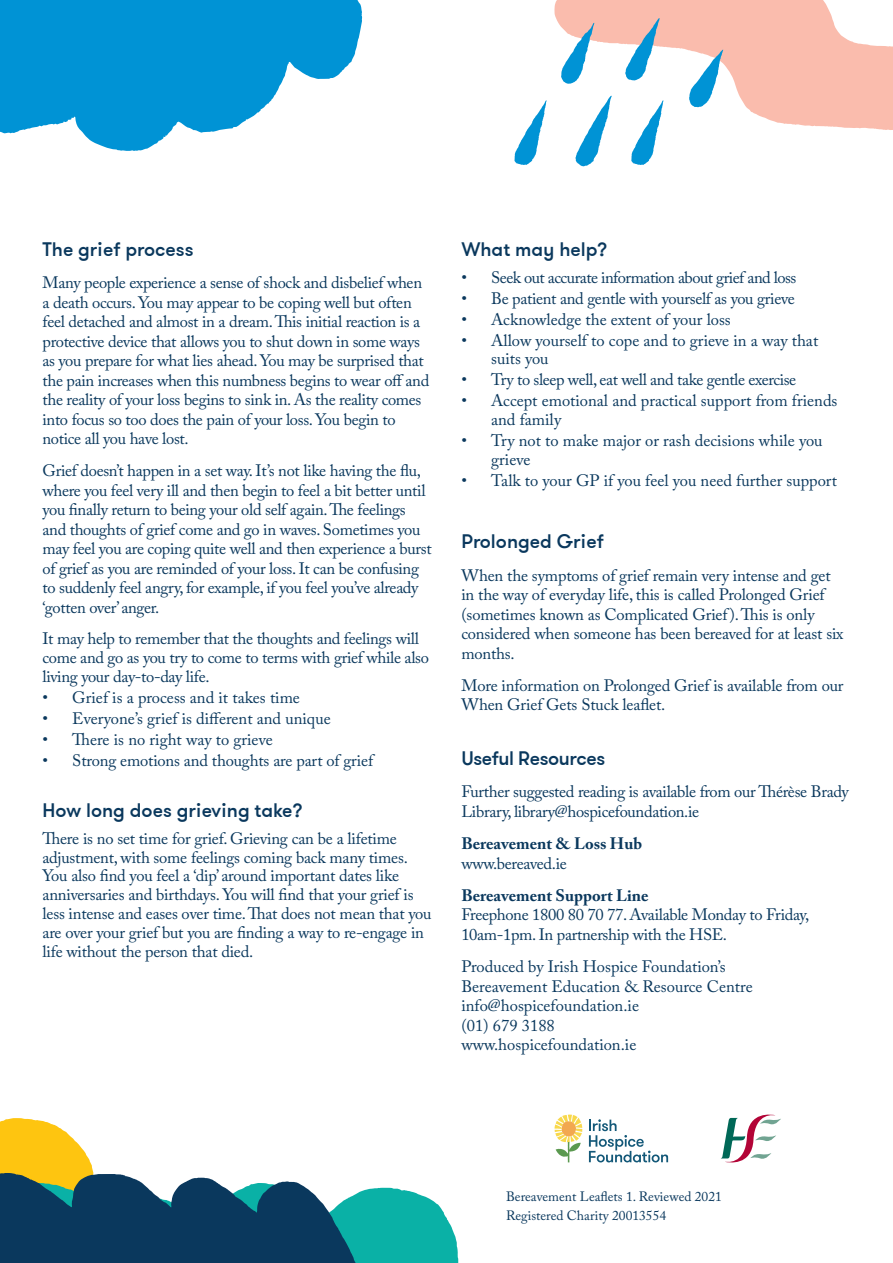
<style>
.page{position:relative;width:893px;height:1263px;background:#fff}
.page>*{position:absolute;margin:0;border:0;box-sizing:border-box;transform-origin:0 0}
.t1{font:500 19.5px "GT Walsheim";color:#0a385d}
.t2{font:500 19.5px "GT Walsheim";letter-spacing:-.02em;color:#0a385d}
.t3{font:16.5px/19.5px "Adobe Caslon Pro";letter-spacing:-.02em;color:#0a385d}
.t4{font:16.5px/19.5px "Adobe Caslon Pro";color:#0a385d}
.t5{font:700 16.5px "Adobe Caslon Pro";color:#0a385d}
.t6{font:13.5px/19.5px "Adobe Caslon Pro";color:#0a385d}
</style>
<div class="page">
<svg style="left:0;top:1118px;width:458px;height:145px"></svg>
<svg style="left:554px;top:0;width:339px;height:166px"></svg>
<svg style="left:0;top:0;width:363px;height:151px;fill:#0093d5"></svg>
<svg style="left:514px;top:100px;width:32px;height:65px"></svg>
<svg style="left:589px;top:1119px;width:79px;height:43px"></svg>
<svg style="left:554px;top:1114px;width:28px;height:48px"></svg>
<svg style="left:721px;top:1114px;width:60px;height:49px"></svg>
<p class="t1" style="left:43px;top:242px;width:152px">The grief process</p>
<p class="t3" style="left:43px;top:274px;width:388px">Many people experience a sense of shock and disbelief when a death occurs. You may appear to be coping well but often feel detached and almost in a dream. This initial reaction is a protective device that allows you to shut down in some ways as you prepare for what lies ahead. You may be surprised that the pain increases when this numbness begins to wear off and the reality of your loss begins to sink in. As the reality comes into focus so too does the pain of your loss. You begin to notice all you have lost.</p>
<p class="t3" style="left:43px;top:463px;width:391px">Grief doesn’t happen in a set way. It’s not like having the flu, where you feel very ill and then begin to feel a bit better until you finally return to being your old self again. The feelings and thoughts of grief come and go in waves. Sometimes you may feel you are coping quite well and then experience a burst of grief as you are reminded of your loss. It can be confusing to suddenly feel angry, for example, if you feel you’ve already ‘gotten over’ anger.</p>
<p class="t3" style="left:43px;top:631px;width:388px;line-height:18.8px">It may help to remember that the thoughts and feelings will come and go as you try to come to terms with grief while also living your day-to-day life.</p>
<p class="t4" style="left:43px;top:689px;width:259px">• Grief is a process and it takes time</p>
<p class="t4" style="left:43px;top:710px;width:290px">• Everyone’s grief is different and unique</p>
<p class="t4" style="left:43px;top:731px;width:232px">• There is no right way to grieve</p>
<p class="t3" style="left:43px;top:752px;width:332px">• Strong emotions and thoughts are part of grief</p>
<p class="t1" style="left:43px;top:803px;width:262px">How long does grieving take?</p>
<p class="t3" style="left:43px;top:831px;width:391px;line-height:18.9px">There is no set time for grief. Grieving can be a lifetime adjustment, with some feelings coming back many times.<br>You also find you feel a ‘dip’ around important dates like anniversaries and birthdays. You will find that your grief is less intense and eases over time. That does not mean that you are over your grief but you are finding a way to re-engage in life without the person that died.</p>
<p class="t1" style="left:461px;top:242px;width:148px">What may help?</p>
<p class="t3" style="left:461px;top:269px;width:337px">• Seek out accurate information about grief and loss</p>
<p class="t3" style="left:461px;top:290px;width:335px">• Be patient and gentle with yourself as you grieve</p>
<p class="t4" style="left:461px;top:311px;width:271px">• Acknowledge the extent of your loss</p>
<p class="t4" style="left:491px;top:332px;width:329px;line-height:18.8px;text-indent:-30px">• Allow yourself to cope and to grieve in a way that suits you</p>
<p class="t3" style="left:461px;top:372px;width:336px">• Try to sleep well, eat well and take gentle exercise</p>
<p class="t4" style="left:491px;top:393px;width:348px;line-height:18.8px;text-indent:-30px">• Accept emotional and practical support from friends and family</p>
<p class="t4" style="left:491px;top:433px;width:333px;line-height:18.8px;text-indent:-30px">• Try not to make major or rash decisions while you grieve</p>
<p class="t4" style="left:461px;top:473px;width:377px">• Talk to your GP if you feel you need further support</p>
<p class="t1" style="left:461px;top:534px;width:144px">Prolonged Grief</p>
<p class="t3" style="left:461px;top:567px;width:384px">When the symptoms of grief remain very intense and get in the way of everyday life, this is called Prolonged Grief (sometimes known as Complicated Grief). This is only considered when someone has been bereaved for at least six months.</p>
<p class="t3" style="left:461px;top:677px;width:384px">More information on Prolonged Grief is available from our<br>When Grief Gets Stuck leaflet.</p>
<p class="t2" style="left:461px;top:751px;width:145px">Useful Resources</p>
<p class="t3" style="left:461px;top:784px;width:389px">Further suggested reading is available from our Thérèse Brady<br>Library, library@hospicefoundation.ie</p>
<p class="t5" style="left:461px;top:837px;width:182px">Bereavement &amp; Loss Hub</p>
<p class="t3" style="left:461px;top:855px;width:107px">www.bereaved.ie</p>
<p class="t5" style="left:461px;top:889px;width:189px">Bereavement Support Line</p>
<p class="t3" style="left:461px;top:907px;width:349px">Freephone 1800 80 70 77. Available Monday to Friday,<br>10am-1pm. In partnership with the HSE.</p>
<p class="t4" style="left:461px;top:958px;width:293px">Produced by Irish Hospice Foundation’s<br>Bereavement Education &amp; Resource Centre info@hospicefoundation.ie<br>(01) 679 3188<br>www.hospicefoundation.ie</p>
<p class="t6" style="left:506px;top:1188px;width:217px">Bereavement Leaflets 1. Reviewed 2021<br>Registered Charity 20013554</p>
</div>
